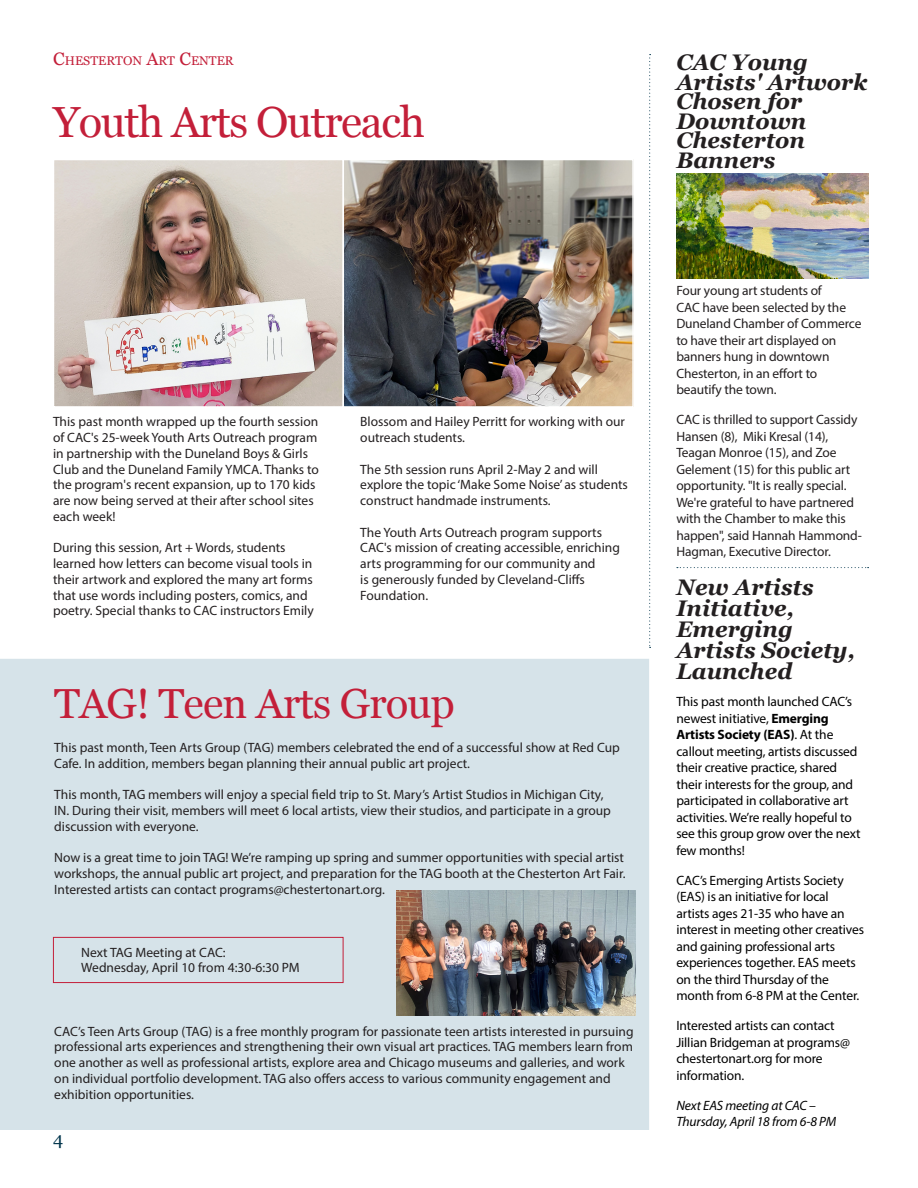
<style>
.page{position:relative;width:918px;height:1188px;background:#fff}
.page>*{position:absolute;margin:0;border:0;box-sizing:border-box;transform-origin:0 0}
.Headline_1{font:43.5px "Georgia";letter-spacing:-.03em;color:#c31f39}
.Headline_2{font:42px "Georgia";letter-spacing:-.02em;color:#c31f39}
.t1{font:italic 700 22.5px/19.5px "Georgia";color:#231f20}
.t2{font:18px "Georgia";color:#00344b}
.t3{font:13.5px/15.8px "Myriad Pro";color:#231f20}
.t4{font:13.5px/16.5px "Myriad Pro";letter-spacing:-.01em;color:#000}
.t5{font:italic 13.5px/16.5px "Myriad Pro";letter-spacing:-.01em;color:#000}
.t6{font:12.6px "Georgia";color:#c31f39}
.s1{font-size:18px}
.s2{font-weight:700}
</style>
<div class="page">
<img style="left:56px;top:162px;width:285px;height:243px">
<div style="left:53px;top:159px;width:291px;height:249px;border:2px solid #fff"></div>
<svg style="left:649px;top:54px;width:2px;height:594px"></svg>
<img style="left:346px;top:162px;width:285px;height:243px">
<div style="left:343px;top:159px;width:291px;height:249px;border:2px solid #fff"></div>
<svg style="left:677px;top:567px;width:192px;height:1px"></svg>
<div style="left:1px;top:660px;width:647px;height:469px;background:#d6e3e9"></div>
<div style="left:0;top:659px;width:649px;height:471px;border:2px solid #d6e3e9"></div>
<div style="left:53px;top:937px;width:290px;height:46px;border:1px solid #c31f39"></div>
<img style="left:396px;top:891px;width:239px;height:125px">
<img style="left:676px;top:173px;width:192px;height:106px">
<p class="t6" style="left:53px;top:51px;width:182px"><span class="s1">C</span>HESTERTON <span class="s1">A</span>RT <span class="s1">C</span>ENTER</p>
<p class="Headline_1" style="left:53px;top:90px;width:374px">Youth Arts Outreach</p>
<p class="t1" style="left:676px;top:51px;width:193px">CAC Young<br>Artists' Artwork<br>Chosen for<br>Downtown<br>Chesterton<br>Banners</p>
<p class="t3" style="left:53px;top:414px;width:267px">This past month wrapped up the fourth session of CAC's 25-week Youth Arts Outreach program in partnership with the Duneland Boys &amp; Girls Club and the Duneland Family YMCA. Thanks to the program's recent expansion, up to 170 kids are now being served at their after school sites each week!</p>
<p class="t3" style="left:53px;top:540px;width:262px">During this session, Art + Words, students learned how letters can become visual tools in their artwork and explored the many art forms that use words including posters, comics, and poetry. Special thanks to CAC instructors Emily</p>
<p class="t3" style="left:360px;top:414px;width:266px">Blossom and Hailey Perritt for working with our outreach students.</p>
<p class="t3" style="left:360px;top:461px;width:269px">The 5th session runs April 2-May 2 and will explore the topic ‘Make Some Noise’ as students construct handmade instruments.</p>
<p class="t3" style="left:360px;top:524px;width:261px">The Youth Arts Outreach program supports CAC's mission of creating accessible, enriching arts programming for our community and<br>is generously funded by Cleveland-Cliffs Foundation.</p>
<p class="Headline_2" style="left:54px;top:672px;width:402px">TAG! Teen Arts Group</p>
<p class="t3" style="left:54px;top:739px;width:567px">This past month, Teen Arts Group (TAG) members celebrated the end of a successful show at Red Cup<br>Cafe. In addition, members began planning their annual public art project.</p>
<p class="t3" style="left:54px;top:787px;width:558px">This month, TAG members will enjoy a special field trip to St. Mary’s Artist Studios in Michigan City,<br>IN. During their visit, members will meet 6 local artists, view their studios, and participate in a group discussion with everyone.</p>
<p class="t3" style="left:54px;top:850px;width:573px;text-align:justify">Now is a great time to join TAG! We’re ramping up spring and summer opportunities with special artist workshops, the annual public art project, and preparation for the TAG booth at the Chesterton Art Fair.<br>Interested artists can contact programs@chestertonart.org.</p>
<p class="t3" style="left:81px;top:944px;width:146px">Next TAG Meeting at CAC:</p>
<p class="t3" style="left:81px;top:960px;width:220px">Wednesday, April 10 from 4:30-6:30 PM</p>
<p class="t3" style="left:54px;top:1023px;width:581px">CAC’s Teen Arts Group (TAG) is a free monthly program for passionate teen artists interested in pursuing professional arts experiences and strengthening their own visual art practices. TAG members learn from one another as well as professional artists, explore area and Chicago museums and galleries, and work on individual portfolio development. TAG also offers access to various community engagement and exhibition opportunities.</p>
<h3 class="t2" style="left:53px;top:1126px;width:12px">4</h3>
<p class="t3" style="left:676px;top:282px;width:187px;line-height:16.5px">Four young art students of<br>CAC have been selected by the<br>Duneland Chamber of Commerce to have their art displayed on banners hung in downtown<br>Chesterton, in an effort to</p>
<p class="t3" style="left:676px;top:381px;width:102px">beautify the town.</p>
<p class="t3" style="left:676px;top:411px;width:187px;line-height:16.5px">CAC is thrilled to support Cassidy<br>Hansen (8), Miki Kresal (14),<br>Teagan Monroe (15), and Zoe<br>Gelement (15) for this public art opportunity. "It is really special.<br>We're grateful to have partnered with the Chamber to make this happen", said Hannah Hammond-<br>Hagman, Executive Director.</p>
<p class="t1" style="left:676px;top:576px;width:180px;line-height:21px">New Artists<br>Initiative,<br>Emerging<br>Artists Society,<br>Launched</p>
<p class="t4" style="left:676px;top:693px;width:186px">This past month launched CAC’s newest initiative, <span class="s2">Emerging<br>Artists Society (EAS)</span>. At the callout meeting, artists discussed their creative practice, shared their interests for the group, and participated in collaborative art activities. We’re really hopeful to see this group grow over the next few months!</p>
<p class="t4" style="left:676px;top:872px;width:189px">CAC’s Emerging Artists Society (EAS) is an initiative for local artists ages 21-35 who have an interest in meeting other creatives and gaining professional arts experiences together. EAS meets on the third Thursday of the month from 6-8 PM at the Center.</p>
<p class="t4" style="left:676px;top:1017px;width:175px">Interested artists can contact<br>Jillian Bridgeman at programs@ chestertonart.org for more information.</p>
<p class="t5" style="left:676px;top:1097px;width:162px">Next EAS meeting at CAC –<br>Thursday, April 18 from 6-8 PM</p>
</div>
